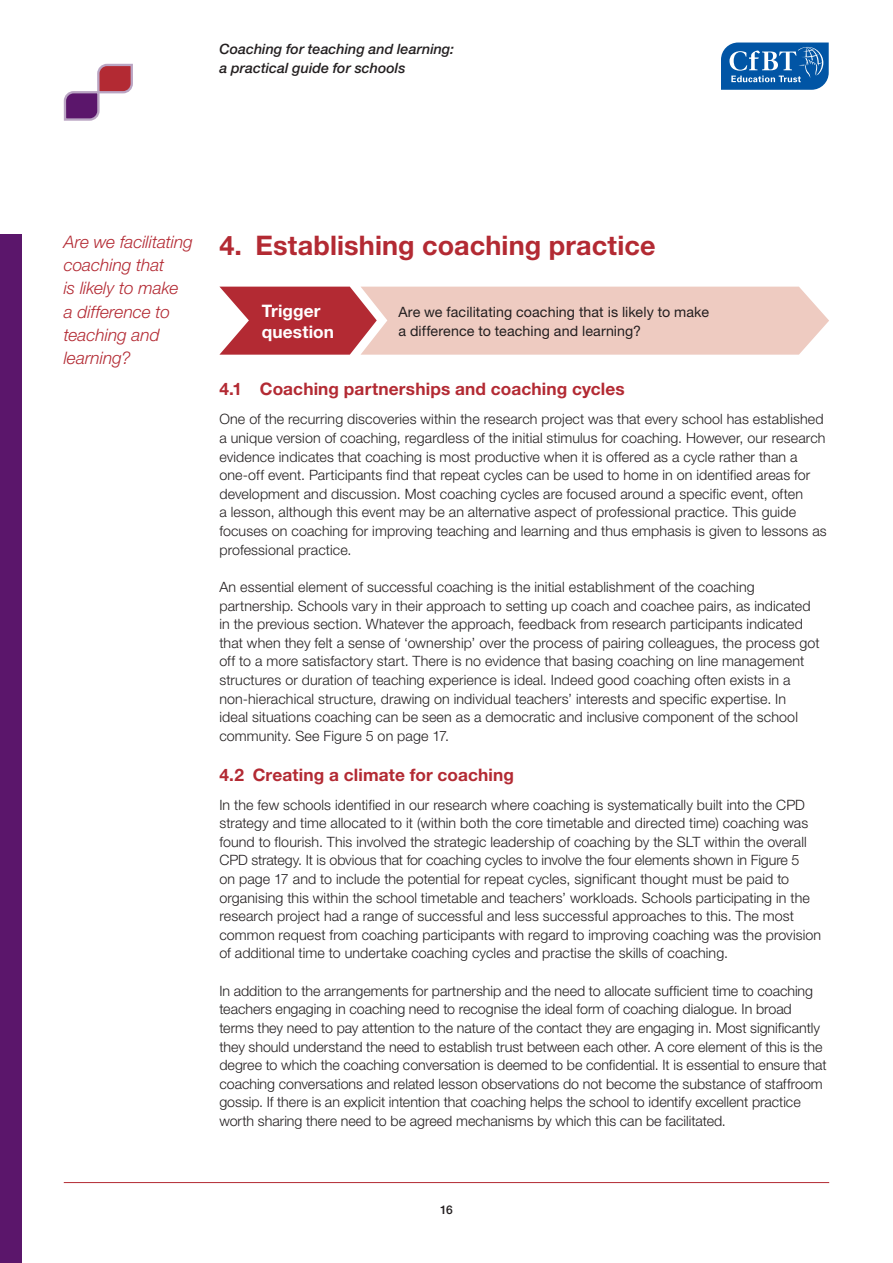
<style>
.page{position:relative;width:893px;height:1263px;background:#fff}
.page>*{position:absolute;margin:0;border:0;box-sizing:border-box;transform-origin:0 0}
.t1{font:700 27px "Helvetica Neue LT";letter-spacing:.005em;color:#b32a33}
.t2{font:italic 300 17.25px/23.2px "Helvetica Neue LT";color:#b32a33}
.t3{font:700 17.25px "Helvetica Neue LT";letter-spacing:.01em;color:#b32a33}
.t4{font:700 17.25px/21.8px "Helvetica Neue LT";letter-spacing:.01em;color:#fff}
.t5{font:300 14.25px/18.6px "Helvetica Neue LT";letter-spacing:.005em;color:#231f20}
.t6{font:14.25px/18.8px "Helvetica Neue LT";letter-spacing:.005em;color:#231f20}
.t7{font:italic 500 14.25px/18.9px "Helvetica Neue LT";color:#231f20}
.t8{font:500 12px "Helvetica Neue LT";color:#231f20}
</style>
<div class="page">
<svg style="left:63px;top:63px;width:70px;height:58px"></svg>
<div style="left:0;top:234px;width:21px;height:1029px;background:#5b166b"></div>
<svg style="left:721px;top:43px;width:108px;height:47px;background:#2e73b4"></svg>
<hr style="left:64px;top:1182px;width:765px;height:1px;background:#b32a33">
<svg style="left:219px;top:287px;width:610px;height:68px;background:#e2aca7"></svg>
<p class="t7" style="left:219px;top:39px;width:236px">Coaching for teaching and learning: a practical guide for schools</p>
<p class="t2" style="left:64px;top:230px;width:130px">Are we facilitating coaching that<br>is likely to make<br>a difference to teaching and learning?</p>
<h1 class="t1" style="left:219px;top:229px;width:438px">4. Establishing coaching practice</h1>
<p class="t3" style="left:219px;top:378px;width:407px">4.1 Coaching partnerships and coaching cycles</p>
<p class="t5" style="left:219px;top:410px;width:609px">One of the recurring discoveries within the research project was that every school has established a unique version of coaching, regardless of the initial stimulus for coaching. However, our research evidence indicates that coaching is most productive when it is offered as a cycle rather than a one-off event. Participants find that repeat cycles can be used to home in on identified areas for development and discussion. Most coaching cycles are focused around a specific event, often<br>a lesson, although this event may be an alternative aspect of professional practice. This guide focuses on coaching for improving teaching and learning and thus emphasis is given to lessons as professional practice.</p>
<p class="t5" style="left:219px;top:577px;width:602px">An essential element of successful coaching is the initial establishment of the coaching partnership. Schools vary in their approach to setting up coach and coachee pairs, as indicated in the previous section. Whatever the approach, feedback from research participants indicated that when they felt a sense of ‘ownership’ over the process of pairing colleagues, the process got off to a more satisfactory start. There is no evidence that basing coaching on line management structures or duration of teaching experience is ideal. Indeed good coaching often exists in a non-hierachical structure, drawing on individual teachers’ interests and specific expertise. In<br>ideal situations coaching can be seen as a democratic and inclusive component of the school community. See Figure 5 on page 17.</p>
<p class="t3" style="left:219px;top:764px;width:296px">4.2 Creating a climate for coaching</p>
<p class="t5" style="left:219px;top:795px;width:603px">In the few schools identified in our research where coaching is systematically built into the CPD strategy and time allocated to it (within both the core timetable and directed time) coaching was found to flourish. This involved the strategic leadership of coaching by the SLT within the overall CPD strategy. It is obvious that for coaching cycles to involve the four elements shown in Figure 5<br>on page 17 and to include the potential for repeat cycles, significant thought must be paid to organising this within the school timetable and teachers’ workloads. Schools participating in the research project had a range of successful and less successful approaches to this. The most common request from coaching participants with regard to improving coaching was the provision of additional time to undertake coaching cycles and practise the skills of coaching.</p>
<p class="t5" style="left:219px;top:981px;width:609px">In addition to the arrangements for partnership and the need to allocate sufficient time to coaching teachers engaging in coaching need to recognise the ideal form of coaching dialogue. In broad terms they need to pay attention to the nature of the contact they are engaging in. Most significantly they should understand the need to establish trust between each other. A core element of this is the degree to which the coaching conversation is deemed to be confidential. It is essential to ensure that coaching conversations and related lesson observations do not become the substance of staffroom gossip. If there is an explicit intention that coaching helps the school to identify excellent practice worth sharing there need to be agreed mechanisms by which this can be facilitated.</p>
<p class="t4" style="left:262px;top:299px;width:74px">Trigger question</p>
<p class="t6" style="left:398px;top:303px;width:312px">Are we facilitating coaching that is likely to make a difference to teaching and learning?</p>
<p class="t8" style="left:440px;top:1202px;width:14px">16</p>
</div>
